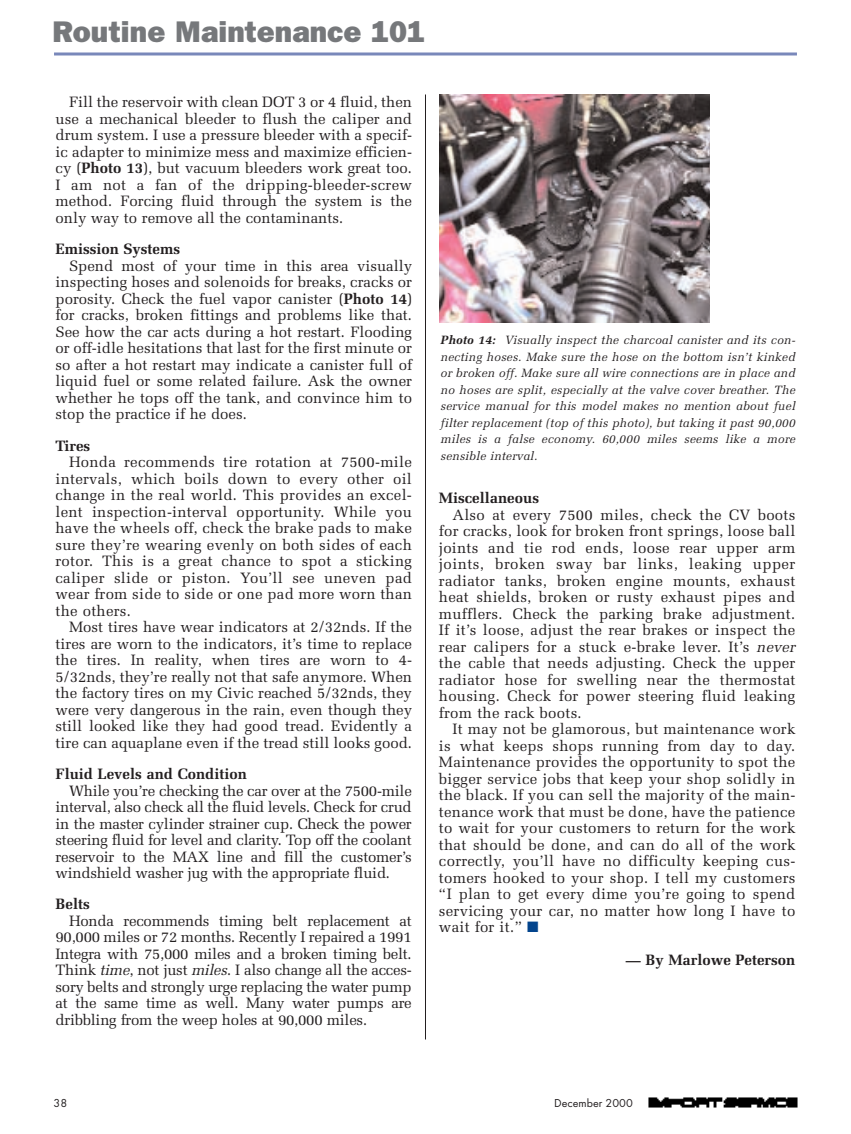
<style>
.page{position:relative;width:851px;height:1134px;background:#fff}
.page>*{position:absolute;margin:0;border:0;box-sizing:border-box;transform-origin:0 0}
.t1{font:800 30px "Franklin Gothic";color:#76787b}
.t2{font:15px/16.5px "Melior";color:#231f20;text-align:justify}
.t3{font:700 15px "Melior";color:#231f20}
.t4{font:italic 12px/16.5px "Melior";letter-spacing:.015em;color:#231f20;text-align:justify}
.t5{font:12px "Futura T";color:#231f20}
.s1{font-weight:700}
.s2{font-style:italic}
.s3{color:#02448d}
</style>
<div class="page">
<img style="left:648px;top:1097px;width:150px;height:11px">
<svg style="left:54px;top:52px;width:742px;height:4px;background:#9aa5cb"></svg>
<hr style="left:425px;top:94px;width:1px;height:946px;background:#231f20">
<img style="left:439px;top:94px;width:270px;height:228px">
<h1 class="t1" style="left:52px;top:14px;width:374px">Routine Maintenance 101</h1>
<p class="t2" style="left:56px;top:94px;width:358px;text-indent:14px">Fill the reservoir with clean DOT 3 or 4 fluid, then use a mechanical bleeder to flush the caliper and drum system. I use a pressure bleeder with a specif&shy;ic adapter to minimize mess and maximize efficien&shy;cy (<span class="s1">Photo 13</span>), but vacuum bleeders work great too.<br>I am not a fan of the dripping-bleeder-screw method. Forcing fluid through the system is the only way to remove all the contaminants.</p>
<p class="t3" style="left:56px;top:240px;width:126px">Emission Systems</p>
<p class="t2" style="left:56px;top:257px;width:358px;text-indent:14px">Spend most of your time in this area visually inspecting hoses and solenoids for breaks, cracks or porosity. Check the fuel vapor canister (<span class="s1">Photo 14</span>) for cracks, broken fittings and problems like that.<br>See how the car acts during a hot restart. Flooding or off-idle hesitations that last for the first minute or so after a hot restart may indicate a canister full of liquid fuel or some related failure. Ask the owner whether he tops off the tank, and convince him to stop the practice if he does.</p>
<p class="t3" style="left:56px;top:437px;width:36px">Tires</p>
<p class="t2" style="left:56px;top:454px;width:358px;text-indent:14px">Honda recommends tire rotation at 7500-mile intervals, which boils down to every other oil change in the real world. This provides an excel&shy;lent inspection-interval opportunity. While you have the wheels off, check the brake pads to make sure they’re wearing evenly on both sides of each rotor. This is a great chance to spot a sticking caliper slide or piston. You’ll see uneven pad wear from side to side or one pad more worn than the others.</p>
<p class="t2" style="left:56px;top:619px;width:358px;text-indent:14px">Most tires have wear indicators at 2/32nds. If the tires are worn to the indicators, it’s time to replace the tires. In reality, when tires are worn to 4- 5/32nds, they’re really not that safe anymore. When the factory tires on my Civic reached 5/32nds, they were very dangerous in the rain, even though they still looked like they had good tread. Evidently a tire can aquaplane even if the tread still looks good.</p>
<p class="t3" style="left:56px;top:765px;width:193px">Fluid Levels and Condition</p>
<p class="t2" style="left:55px;top:782px;width:358px;text-indent:14px">While you’re checking the car over at the 7500-mile interval, also check all the fluid levels. Check for crud in the master cylinder strainer cup. Check the power steering fluid for level and clarity. Top off the coolant reservoir to the MAX line and fill the customer’s windshield washer jug with the appropriate fluid.</p>
<p class="t3" style="left:55px;top:896px;width:36px">Belts</p>
<p class="t2" style="left:55px;top:913px;width:358px;text-indent:14px">Honda recommends timing belt replacement at 90,000 miles or 72 months. Recently I repaired a 1991<br>Integra with 75,000 miles and a broken timing belt.<br>Think <span class="s2">time</span>, not just <span class="s2">miles</span>. I also change all the acces&shy;sory belts and strongly urge replacing the water pump at the same time as well. Many water pumps are dribbling from the weep holes at 90,000 miles.</p>
<p class="t4" style="left:440px;top:332px;width:356px"><span class="s1">Photo 14:</span> Visually inspect the charcoal canister and its con&shy;necting hoses. Make sure the hose on the bottom isn’t kinked or broken off. Make sure all wire connections are in place and no hoses are split, especially at the valve cover breather. The service manual for this model makes no mention about fuel filter replacement (top of this photo), but taking it past 90,000 miles is a false economy. 60,000 miles seems like a more sensible interval.</p>
<p class="t3" style="left:439px;top:489px;width:101px">Miscellaneous</p>
<p class="t2" style="left:439px;top:506px;width:358px;text-indent:14px">Also at every 7500 miles, check the CV boots for cracks, look for broken front springs, loose ball joints and tie rod ends, loose rear upper arm joints, broken sway bar links, leaking upper radiator tanks, broken engine mounts, exhaust heat shields, broken or rusty exhaust pipes and mufflers. Check the parking brake adjustment.<br>If it’s loose, adjust the rear brakes or inspect the rear calipers for a stuck e-brake lever. It’s <span class="s2">never </span>the cable that needs adjusting. Check the upper radiator hose for swelling near the thermostat housing. Check for power steering fluid leaking from the rack boots.</p>
<p class="t2" style="left:439px;top:721px;width:358px;text-indent:14px">It may not be glamorous, but maintenance work is what keeps shops running from day to day.<br>Maintenance provides the opportunity to spot the bigger service jobs that keep your shop solidly in the black. If you can sell the majority of the main&shy;tenance work that must be done, have the patience to wait for your customers to return for the work that should be done, and can do all of the work correctly, you’ll have no difficulty keeping cus&shy;tomers hooked to your shop. I tell my customers “I plan to get every dime you’re going to spend servicing your car, no matter how long I have to wait for it.” <span class="s3">■</span></p>
<p class="t3" style="left:625px;top:951px;width:171px">— By Marlowe Peterson</p>
<p class="t5" style="left:54px;top:1096px;width:15px">38</p>
<p class="t5" style="left:554px;top:1096px;width:80px">December 2000</p>
</div>
